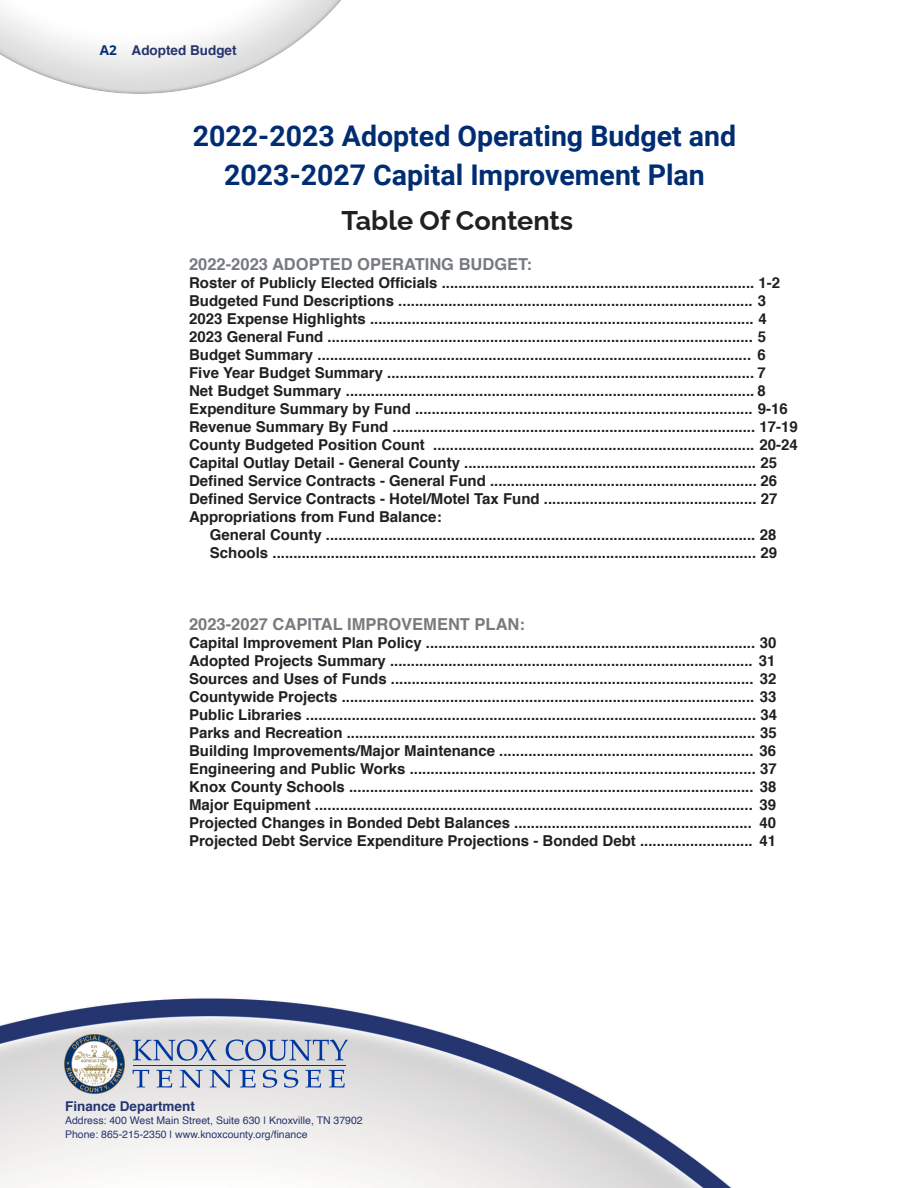
<style>
.page{position:relative;width:918px;height:1188px;background:#fff}
.page>*{position:absolute;margin:0;border:0;box-sizing:border-box;transform-origin:0 0}
.t1{font:700 28.5px/39px "Roboto";color:#002d72;text-align:center}
.t2{font:100 27px "Raleway";color:#231f20}
.t3{font:700 16.5px "Helvetica";color:#777b80}
.t4{font:700 15px/18px "Helvetica";color:#231f20}
.t5{font:700 13.5px "Helvetica";color:#253570}
.t6{font:700 13.5px "Helvetica";color:#273470}
.t7{font:10.5px/13.5px "Helvetica";color:#253570}
.s1{font-family:"Open Sans";color:#002d72}
</style>
<div class="page">
<img style="left:0;top:998px;width:732px;height:190px">
<img style="left:0;top:0;width:341px;height:93px">
<svg style="left:133px;top:1070px;width:16px;height:17px"></svg>
<svg style="left:156px;top:1070px;width:16px;height:18px"></svg>
<svg style="left:180px;top:1070px;width:23px;height:18px"></svg>
<svg style="left:210px;top:1070px;width:23px;height:18px"></svg>
<svg style="left:240px;top:1070px;width:16px;height:18px"></svg>
<svg style="left:263px;top:1070px;width:14px;height:18px"></svg>
<svg style="left:284px;top:1070px;width:14px;height:18px"></svg>
<svg style="left:305px;top:1070px;width:16px;height:18px"></svg>
<svg style="left:329px;top:1070px;width:16px;height:18px"></svg>
<svg style="left:133px;top:1039px;width:84px;height:22px;background:#a2afca"></svg>
<svg style="left:226px;top:1039px;width:122px;height:22px;background:#a7b3cb"></svg>
<hr style="left:133px;top:1065px;width:212px;height:1px;background:#0036a0">
<img style="left:62px;top:1033px;width:64px;height:62px">
<p class="t6" style="left:100px;top:40px;width:138px"><span class="s1">A2</span> Adopted Budget</p>
<h1 class="t1" style="left:193px;top:115px;width:545px">2022-2023 Adopted Operating Budget and<br>2023-2027 Capital Improvement Plan</h1>
<h2 class="t2" style="left:341px;top:199px;width:233px">Table Of Contents</h2>
<p class="t3" style="left:189px;top:251px;width:344px">2022-2023 ADOPTED OPERATING BUDGET:</p>
<p class="t4" style="left:189px;top:274px;width:610px">Roster of Publicly Elected Officials ........................................................................... 1-2<br>Budgeted Fund Descriptions ..................................................................................... 3<br>2023 Expense Highlights ............................................................................................ 4<br>2023 General Fund ...................................................................................................... 5<br>Budget Summary ........................................................................................................ 6<br>Five Year Budget Summary ........................................................................................ 7<br>Net Budget Summary .................................................................................................. 8<br>Expenditure Summary by Fund ................................................................................. 9-16<br>Revenue Summary By Fund ....................................................................................... 17-19<br>County Budgeted Position Count ............................................................................. 20-24<br>Capital Outlay Detail - General County ...................................................................... 25<br>Defined Service Contracts - General Fund ................................................................ 26<br>Defined Service Contracts - Hotel/Motel Tax Fund ................................................... 27<br>Appropriations from Fund Balance:</p>
<p class="t4" style="left:210px;top:526px;width:569px">General County ....................................................................................................... 28<br>Schools .................................................................................................................... 29</p>
<p class="t3" style="left:189px;top:611px;width:337px">2023-2027 CAPITAL IMPROVEMENT PLAN:</p>
<p class="t4" style="left:189px;top:634px;width:589px;text-align:justify">Capital Improvement Plan Policy ............................................................................... 30<br>Adopted Projects Summary ....................................................................................... 31<br>Sources and Uses of Funds ....................................................................................... 32<br>Countywide Projects ................................................................................................... 33<br>Public Libraries ............................................................................................................ 34<br>Parks and Recreation .................................................................................................. 35<br>Building Improvements/Major Maintenance ............................................................. 36<br>Engineering and Public Works ................................................................................... 37<br>Knox County Schools ................................................................................................. 38<br>Major Equipment ......................................................................................................... 39<br>Projected Changes in Bonded Debt Balances ......................................................... 40<br>Projected Debt Service Expenditure Projections - Bonded Debt ........................... 41</p>
<p class="t5" style="left:65px;top:1095px;width:131px">Finance Department</p>
<p class="t7" style="left:65px;top:1114px;width:299px">Address: 400 West Main Street, Suite 630 | Knoxville, TN 37902<br>Phone: 865-215-2350 | www.knoxcounty.org/finance</p>
</div>
